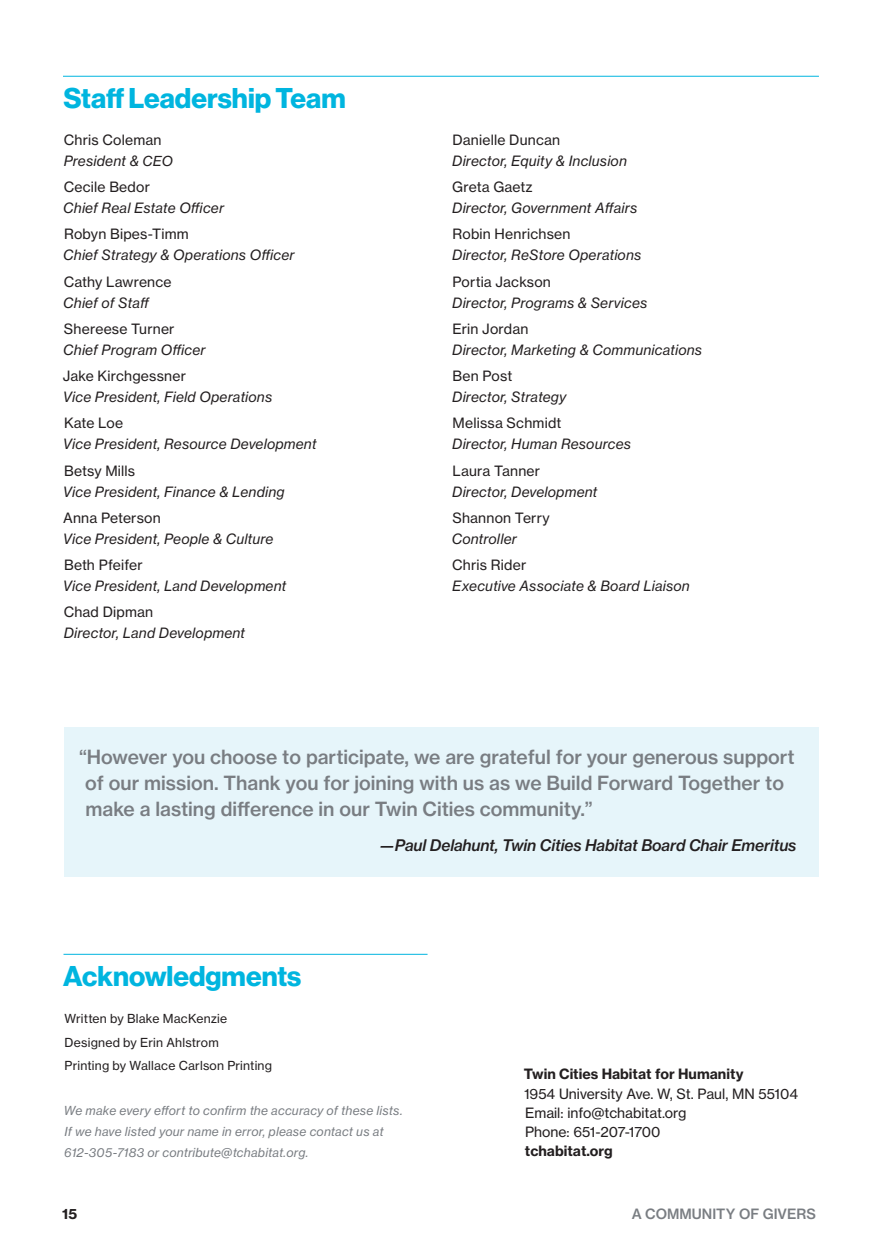
<style>
.page{position:relative;width:882px;height:1260px;background:#fff}
.page>*{position:absolute;margin:0;border:0;box-sizing:border-box;transform-origin:0 0}
.Category{font:28px "N Haas Grotesk DS Pro 75 Bd";color:#00b5df}
.Q2{font:19.25px/26.2px "N Haas Grotesk TX Pro 65 Md";color:#797d82}
.ATTRIB{font:15.75px "N Haas Grotesk TX Pro 66 Md It";letter-spacing:-.01em;color:#231f20}
.board_affil{font:14px "N Haas Grotesk TX Pro 56 It";letter-spacing:.01em;color:#231f20}
.List{font:14px "N Haas Grotesk TX Pro 55 Rg";letter-spacing:.015em;color:#231f20}
.t1{font:14px "N Haas Grotesk TX Pro 75 Bd";color:#231f20}
.t2{font:14px "N Haas Grotesk TX Pro 65 Md";color:#797d82}
.List-2{font:12.25px/21px "N Haas Grotesk TX Pro 56 It";letter-spacing:.015em;color:#797d82}
.List-3{font:12.25px "N Haas Grotesk TX Pro 55 Rg";letter-spacing:.015em;color:#231f20}
.s1{font-size:13.65px}
</style>
<div class="page">
<hr style="left:64px;top:954px;width:364px;height:1px;background:#00b5df">
<div style="left:64px;top:728px;width:754px;height:149px;background:#e6f5fa"></div>
<hr style="left:63px;top:76px;width:756px;height:1px;background:#00b5df">
<p class="Category" style="left:63px;top:82px;width:284px">Staff Leadership Team</p>
<p class="List" style="left:64px;top:131px;width:99px">Chris Coleman</p>
<p class="board_affil" style="left:64px;top:152px;width:111px">President &amp; <span class="s1">CEO</span></p>
<p class="List" style="left:64px;top:178px;width:88px">Cecile Bedor</p>
<p class="board_affil" style="left:63px;top:200px;width:162px">Chief Real Estate Officer</p>
<p class="List" style="left:64px;top:226px;width:126px">Robyn Bipes-Timm</p>
<p class="board_affil" style="left:63px;top:247px;width:233px">Chief Strategy &amp; Operations Officer</p>
<p class="List" style="left:64px;top:273px;width:109px">Cathy Lawrence</p>
<p class="board_affil" style="left:63px;top:294px;width:88px">Chief of Staff</p>
<p class="List" style="left:64px;top:320px;width:112px">Shereese Turner</p>
<p class="board_affil" style="left:63px;top:341px;width:144px">Chief Program Officer</p>
<p class="List" style="left:63px;top:367px;width:125px">Jake Kirchgessner</p>
<p class="board_affil" style="left:63px;top:389px;width:211px">Vice President, Field Operations</p>
<p class="List" style="left:64px;top:415px;width:61px">Kate Loe</p>
<p class="board_affil" style="left:63px;top:436px;width:255px">Vice President, Resource Development</p>
<p class="List" style="left:64px;top:462px;width:73px">Betsy Mills</p>
<p class="board_affil" style="left:63px;top:483px;width:223px">Vice President, Finance &amp; Lending</p>
<p class="List" style="left:63px;top:509px;width:99px">Anna Peterson</p>
<p class="board_affil" style="left:63px;top:530px;width:212px">Vice President, People &amp; Culture</p>
<p class="List" style="left:64px;top:556px;width:80px">Beth Pfeifer</p>
<p class="board_affil" style="left:63px;top:578px;width:225px">Vice President, Land Development</p>
<p class="List" style="left:64px;top:604px;width:91px">Chad Dipman</p>
<p class="board_affil" style="left:64px;top:625px;width:183px">Director, Land Development</p>
<p class="List" style="left:453px;top:131px;width:109px">Danielle Duncan</p>
<p class="board_affil" style="left:452px;top:152px;width:176px">Director, Equity &amp; Inclusion</p>
<p class="List" style="left:452px;top:178px;width:82px">Greta Gaetz</p>
<p class="board_affil" style="left:452px;top:200px;width:187px">Director, Government Affairs</p>
<p class="List" style="left:453px;top:226px;width:119px">Robin Henrichsen</p>
<p class="board_affil" style="left:452px;top:247px;width:191px">Director, ReStore Operations</p>
<p class="List" style="left:453px;top:273px;width:100px">Portia Jackson</p>
<p class="board_affil" style="left:452px;top:294px;width:197px">Director, Programs &amp; Services</p>
<p class="List" style="left:453px;top:320px;width:78px">Erin Jordan</p>
<p class="board_affil" style="left:452px;top:341px;width:251px">Director, Marketing &amp; Communications</p>
<p class="List" style="left:453px;top:367px;width:61px">Ben Post</p>
<p class="board_affil" style="left:452px;top:389px;width:116px">Director, Strategy</p>
<p class="List" style="left:453px;top:415px;width:110px">Melissa Schmidt</p>
<p class="board_affil" style="left:452px;top:436px;width:180px">Director, Human Resources</p>
<p class="List" style="left:453px;top:462px;width:89px">Laura Tanner</p>
<p class="board_affil" style="left:452px;top:483px;width:147px">Director, Development</p>
<p class="List" style="left:452px;top:509px;width:99px">Shannon Terry</p>
<p class="board_affil" style="left:452px;top:530px;width:67px">Controller</p>
<p class="List" style="left:452px;top:556px;width:76px">Chris Rider</p>
<p class="board_affil" style="left:452px;top:578px;width:239px">Executive Associate &amp; Board Liaison</p>
<p class="Q2" style="left:85px;top:744px;width:711px;text-indent:-6px">“However you choose to participate, we are grateful for your generous support of our mission. Thank you for joining with us as we Build Forward Together to make a lasting difference in our Twin Cities community.”</p>
<p class="ATTRIB" style="left:379px;top:835px;width:419px">—Paul Delahunt, Twin Cities Habitat Board Chair Emeritus</p>
<p class="Category" style="left:63px;top:960px;width:240px">Acknowledgments</p>
<p class="List-3" style="left:64px;top:1011px;width:164px">Written by Blake MacKenzie</p>
<p class="List-3" style="left:65px;top:1035px;width:156px">Designed by Erin Ahlstrom</p>
<p class="List-3" style="left:65px;top:1058px;width:209px">Printing by Wallace Carlson Printing</p>
<p class="List-2" style="left:64px;top:1100px;width:340px">We make every effort to confirm the accuracy of these lists.<br>If we have listed your name in error, please contact us at<br>612-305-7183 or contribute@tchabitat.org.</p>
<p class="t1" style="left:524px;top:1065px;width:221px">Twin Cities Habitat for Humanity</p>
<p class="List" style="left:524px;top:1085px;width:276px">1954 University Ave. W, St. Paul, MN 55104</p>
<p class="List" style="left:525px;top:1104px;width:163px">Email: info@tchabitat.org</p>
<p class="List" style="left:525px;top:1123px;width:137px">Phone: 651-207-1700</p>
<p class="t1" style="left:525px;top:1142px;width:89px">tchabitat.org</p>
<p class="t1" style="left:62px;top:1205px;width:16px">15</p>
<p class="t2" style="left:632px;top:1205px;width:186px">A COMMUNITY OF GIVERS</p>
</div>
